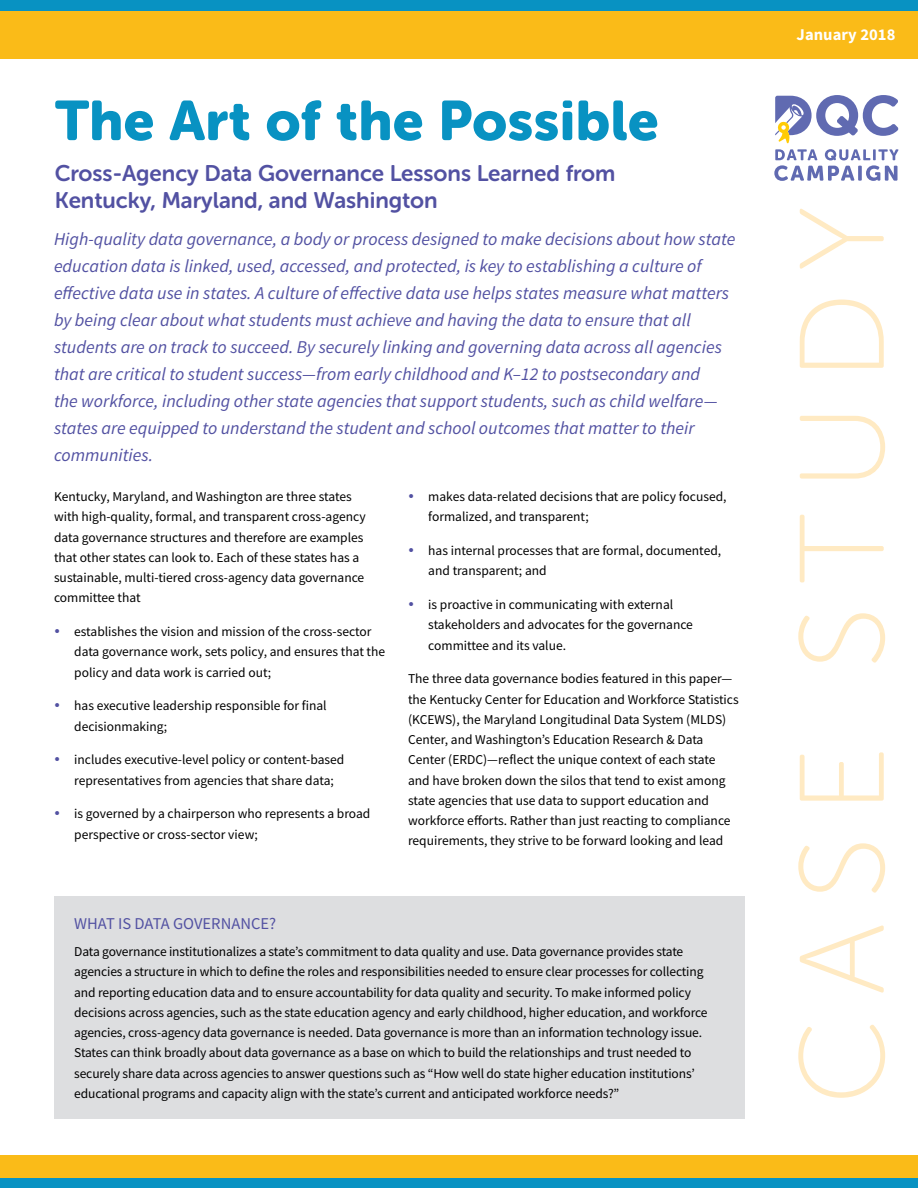
<style>
.page{position:relative;width:918px;height:1188px;background:#fff}
.page>*{position:absolute;margin:0;border:0;box-sizing:border-box;transform-origin:0 0}
.Focus_headline{font:120px "Museo Sans Rounded 100";letter-spacing:.2em;color:#ffeac3}
.t1{font:55.5px "Museo Sans Rounded 900";letter-spacing:.01em;color:#0892c2}
.body{font:22.5px/27px "Museo Sans Rounded 700";color:#5251a2}
.Intro{font:italic 18px/27px "Source Sans Pro";color:#5251a2}
.sidebar{font:16.5px "Source Sans Pro";color:#5251a2}
.body-2{font:700 16.5px "Source Sans Pro";letter-spacing:.005em;color:#fff}
.body-3{font:13.5px/20.2px "Source Sans Pro";letter-spacing:-.01em;color:#000}
</style>
<div class="page">
<div style="left:0;top:0;width:918px;height:58px;background:#fabb18"></div>
<div style="left:0;top:0;width:918px;height:11px;background:#0892c2"></div>
<div style="left:0;top:1156px;width:918px;height:32px;background:#fabb18"></div>
<div style="left:0;top:1178px;width:918px;height:10px;background:#0892c2"></div>
<svg style="left:774px;top:95px;width:124px;height:86px"></svg>
<div style="left:54px;top:896px;width:690px;height:223px;background:#dddee0"></div>
<p class="t1" style="left:55px;top:89px;width:605px">The Art of the Possible</p>
<p class="body" style="left:55px;top:159px;width:562px">Cross-Agency Data Governance Lessons Learned from<br>Kentucky, Maryland, and Washington</p>
<p class="Intro" style="left:54px;top:225px;width:683px">High-quality data governance, a body or process designed to make decisions about how state education data is linked, used, accessed, and protected, is key to establishing a culture of effective data use in states. A culture of effective data use helps states measure what matters by being clear about what students must achieve and having the data to ensure that all students are on track to succeed. By securely linking and governing data across all agencies that are critical to student success—from early childhood and K–12 to postsecondary and<br>the workforce, including other state agencies that support students, such as child welfare— states are equipped to understand the student and school outcomes that matter to their communities.</p>
<p class="body-3" style="left:54px;top:486px;width:313px">Kentucky, Maryland, and Washington are three states with high-quality, formal, and transparent cross-agency data governance structures and therefore are examples that other states can look to. Each of these states has a sustainable, multi-tiered cross-agency data governance committee that</p>
<p class="body-3" style="left:74px;top:621px;width:312px">establishes the vision and mission of the cross-sector data governance work, sets policy, and ensures that the policy and data work is carried out;</p>
<p class="body-3" style="left:74px;top:696px;width:254px">has executive leadership responsible for final decisionmaking;</p>
<p class="body-3" style="left:74px;top:750px;width:272px">includes executive-level policy or content-based representatives from agencies that share data;</p>
<p class="body-3" style="left:74px;top:804px;width:298px">is governed by a chairperson who represents a broad perspective or cross-sector view;</p>
<p class="body-3" style="left:428px;top:486px;width:300px">makes data-related decisions that are policy focused, formalized, and transparent;</p>
<p class="body-3" style="left:428px;top:540px;width:294px">has internal processes that are formal, documented, and transparent; and</p>
<p class="body-3" style="left:428px;top:594px;width:266px">is proactive in communicating with external stakeholders and advocates for the governance committee and its value.</p>
<p class="body-3" style="left:408px;top:669px;width:332px">The three data governance bodies featured in this paper— the Kentucky Center for Education and Workforce Statistics (KCEWS), the Maryland Longitudinal Data System (MLDS)<br>Center, and Washington’s Education Research &amp; Data Center (ERDC)—reflect the unique context of each state and have broken down the silos that tend to exist among state agencies that use data to support education and workforce efforts. Rather than just reacting to compliance requirements, they strive to be forward looking and lead</p>
<p class="sidebar" style="left:74px;top:913px;width:203px">WHAT IS DATA GOVERNANCE?</p>
<p class="body-3" style="left:74px;top:941px;width:635px">Data governance institutionalizes a state’s commitment to data quality and use. Data governance provides state agencies a structure in which to define the roles and responsibilities needed to ensure clear processes for collecting and reporting education data and to ensure accountability for data quality and security. To make informed policy decisions across agencies, such as the state education agency and early childhood, higher education, and workforce agencies, cross-agency data governance is needed. Data governance is more than an information technology issue.<br>States can think broadly about data governance as a base on which to build the relationships and trust needed to securely share data across agencies to answer questions such as “How well do state higher education institutions’ educational programs and capacity align with the state’s current and anticipated workforce needs?”</p>
<p class="body-2" style="left:797px;top:24px;width:100px">January 2018</p>
<p class="Focus_headline" style="left:779px;top:1104px;width:900px;rotate:-90deg">CASE STUDY</p>
</div>
